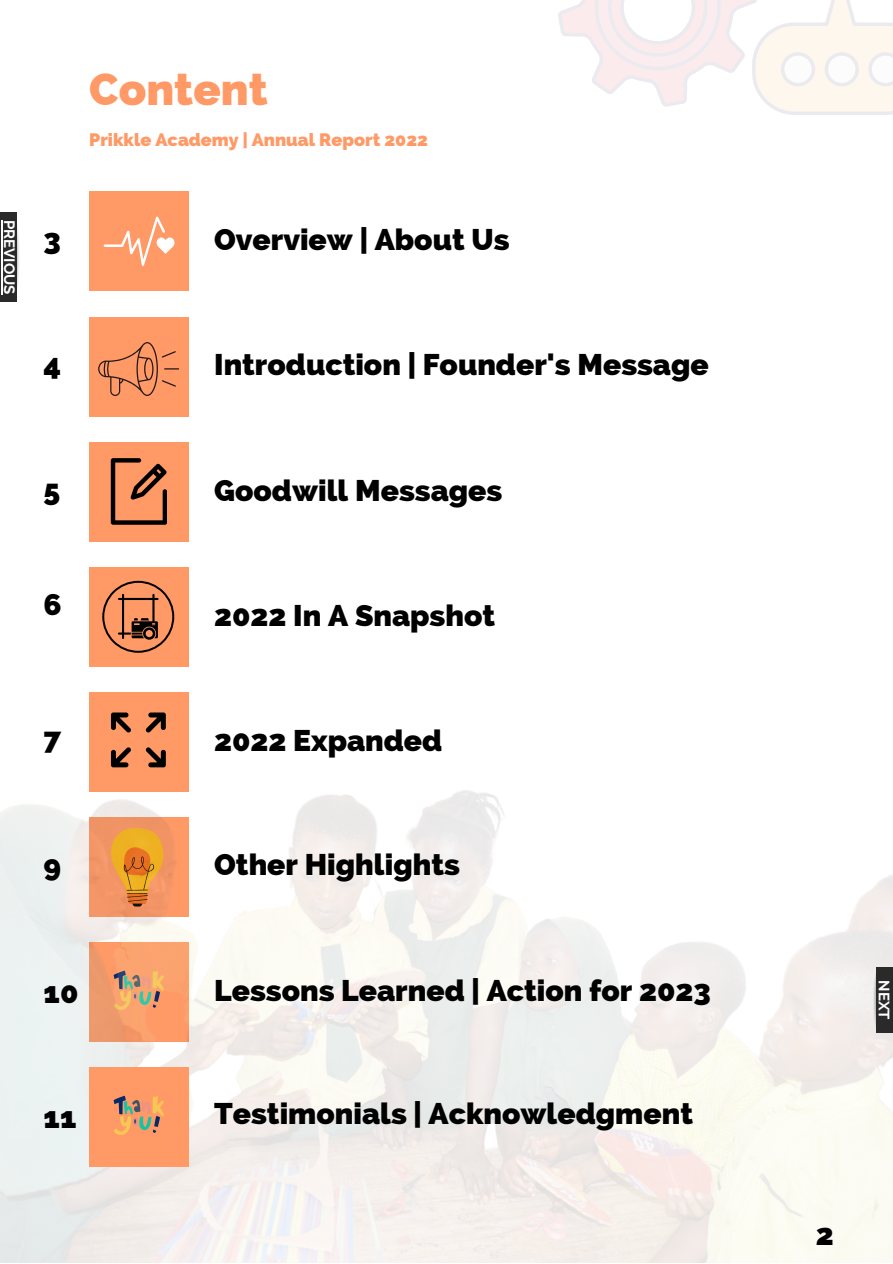
<style>
.page{position:relative;width:893px;height:1264px;background:#fff}
.page>*{position:absolute;margin:0;border:0;box-sizing:border-box;transform-origin:0 0}
.t1{font:800 45px "Raleway";color:#f96}
.t2{font:800 30px "Raleway";color:#000}
.t3{font:800 18px "Raleway";color:#f96}
.t4{font:700 15px "Raleway";color:#fff}
</style>
<div class="page">
<div style="left:89px;top:192px;width:99px;height:99px;background:#f96"></div>
<div style="left:89px;top:317px;width:99px;height:99px;background:#f96"></div>
<svg style="left:104px;top:216px;width:70px;height:50px"></svg>
<div style="left:89px;top:442px;width:99px;height:99px;background:#f96"></div>
<div style="left:89px;top:567px;width:99px;height:99px;background:#f96"></div>
<div style="left:89px;top:692px;width:99px;height:99px;background:#f96"></div>
<svg style="left:111px;top:458px;width:56px;height:67px"></svg>
<svg style="left:98px;top:342px;width:81px;height:54px"></svg>
<svg style="left:102px;top:581px;width:72px;height:71px"></svg>
<img style="left:0;top:697px;width:892px;height:565px">
<svg style="left:558px;top:0;width:334px;height:115px"></svg>
<img style="left:869px;top:965px;width:13px;height:69px">
<div style="left:876px;top:966px;width:16px;height:66px;background:#2b2a2a"></div>
<img style="left:16px;top:212px;width:3px;height:90px">
<div style="left:0;top:212px;width:16px;height:90px;background:#2b2a2a"></div>
<hr style="left:2px;top:220px;width:1px;height:74px;background:#fff">
<div style="left:89px;top:1067px;width:99px;height:99px;background:#f96"></div>
<svg style="left:114px;top:1095px;width:50px;height:39px"></svg>
<p class="t4" style="left:18px;top:220px;width:76px;rotate:90deg">PREVIOUS</p>
<p class="t2" style="left:44px;top:222px;width:19px">3</p>
<p class="t2" style="left:44px;top:347px;width:19px">4</p>
<h1 class="t1" style="left:89px;top:63px;width:180px">Content</h1>
<p class="t3" style="left:89px;top:129px;width:340px">Prikkle Academy | Annual Report 2022</p>
<p class="t2" style="left:214px;top:222px;width:297px">Overview | About Us</p>
<p class="t2" style="left:214px;top:347px;width:496px">Introduction | Founder's Message</p>
<p class="t2" style="left:44px;top:472px;width:18px">5</p>
<p class="t2" style="left:44px;top:587px;width:20px">6</p>
<p class="t2" style="left:214px;top:472px;width:290px">Goodwill Messages</p>
<p class="t2" style="left:214px;top:597px;width:282px">2022 In A Snapshot</p>
<p class="t2" style="left:44px;top:720px;width:19px">7</p>
<p class="t2" style="left:44px;top:847px;width:19px">9</p>
<p class="t2" style="left:44px;top:974px;width:36px">10</p>
<p class="t2" style="left:214px;top:722px;width:230px">2022 Expanded</p>
<p class="t2" style="left:214px;top:846px;width:247px">Other Highlights</p>
<p class="t2" style="left:214px;top:972px;width:498px">Lessons Learned | Action for 2023</p>
<p class="t2" style="left:44px;top:1099px;width:34px">11</p>
<p class="t2" style="left:214px;top:1096px;width:480px">Testimonials | Acknowledgment</p>
<p class="t4" style="left:892px;top:980px;width:41px;rotate:90deg">NEXT</p>
<p class="t2" style="left:815px;top:1216px;width:19px">2</p>
</div>
